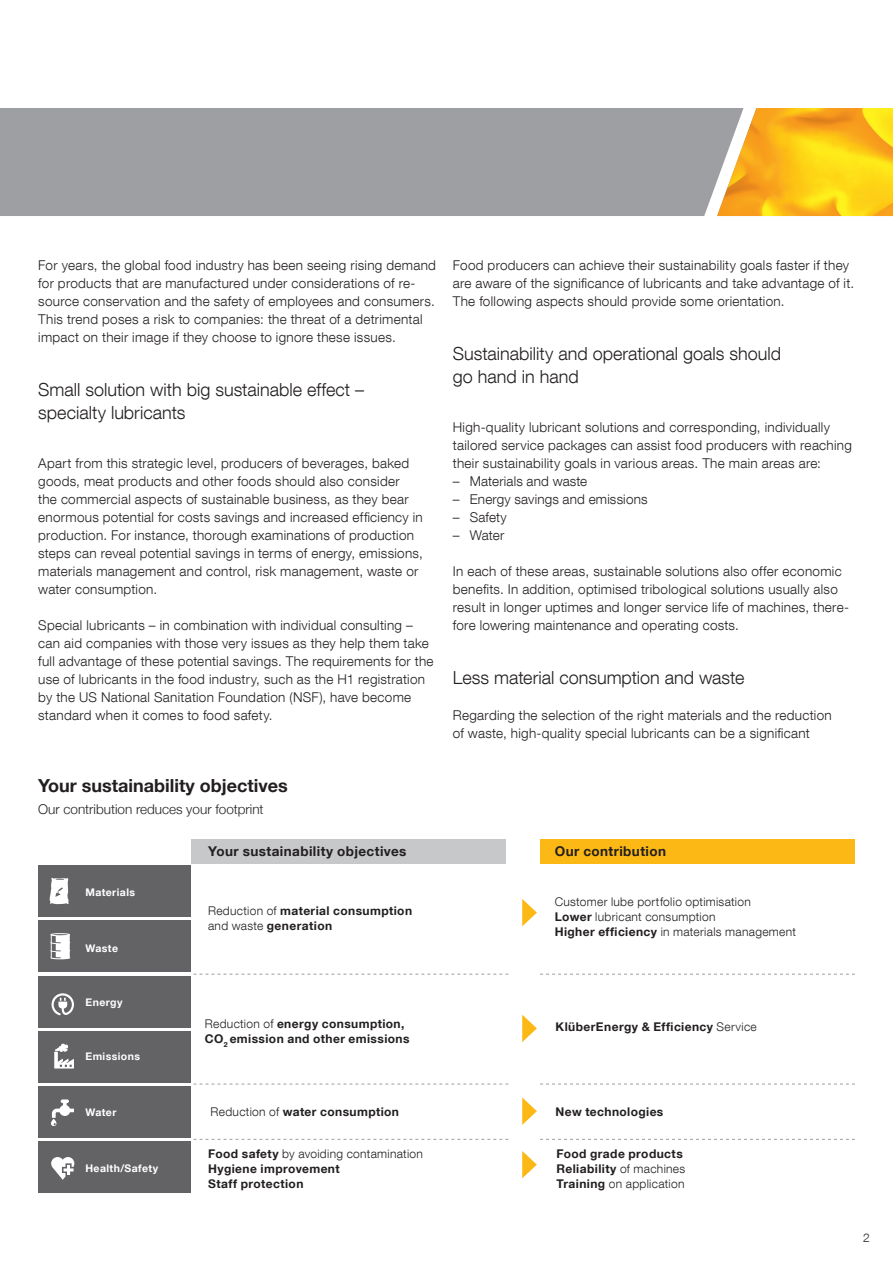
<style>
.page{position:relative;width:893px;height:1263px;background:#fff}
.page>*{position:absolute;margin:0;border:0;box-sizing:border-box;transform-origin:0 0}
.t1{font:300 18px/22.5px "Helvetica Neue LT Com";color:#231f20}
.t2{font:700 18px "Helvetica Neue";color:#231f20}
.t3{font:300 13.5px/18px "Helvetica Neue LT Com";letter-spacing:.02em;color:#231f20}
.t4{font:700 13.5px "Helvetica Neue LT Com";letter-spacing:.03em;color:#231f20}
.t5{font:300 13.5px "Helvetica Neue";color:#231f20}
.t6{font:700 12px/15px "Helvetica Neue LT Com";letter-spacing:.035em;color:#231f20}
.t7{font:300 12px/15px "Helvetica Neue LT Com";letter-spacing:.025em;color:#231f20}
.t8{font:700 10.5px "Helvetica Neue LT Com";letter-spacing:.04em;color:#fff}
.s1{font-weight:700}
.s2{font-weight:300}
</style>
<div class="page">
<div style="left:0;top:108px;width:717px;height:108px;background:#9d9fa2"></div>
<img style="left:717px;top:108px;width:176px;height:108px">
<div style="left:191px;top:839px;width:315px;height:25px;background:#c7c8ca"></div>
<div style="left:540px;top:839px;width:315px;height:25px;background:#fcb814"></div>
<div style="left:38px;top:865px;width:153px;height:51px;background:#636366"></div>
<div style="left:38px;top:921px;width:153px;height:51px;background:#636366"></div>
<div style="left:38px;top:976px;width:153px;height:51px;background:#636366"></div>
<div style="left:38px;top:1031px;width:153px;height:51px;background:#636366"></div>
<div style="left:38px;top:1086px;width:153px;height:51px;background:#636366"></div>
<div style="left:38px;top:1142px;width:153px;height:51px;background:#636366"></div>
<svg style="left:52px;top:993px;width:22px;height:22px"></svg>
<svg style="left:54px;top:1044px;width:20px;height:24px"></svg>
<svg style="left:51px;top:1099px;width:23px;height:27px"></svg>
<svg style="left:51px;top:1157px;width:23px;height:23px"></svg>
<svg style="left:50px;top:933px;width:20px;height:26px"></svg>
<svg style="left:49px;top:877px;width:20px;height:28px"></svg>
<svg style="left:522px;top:899px;width:15px;height:27px"></svg>
<svg style="left:522px;top:1015px;width:15px;height:27px"></svg>
<svg style="left:522px;top:1097px;width:15px;height:28px"></svg>
<svg style="left:522px;top:1151px;width:15px;height:27px"></svg>
<svg style="left:193px;top:974px;width:315px;height:1px"></svg>
<svg style="left:540px;top:974px;width:315px;height:1px"></svg>
<svg style="left:193px;top:1084px;width:315px;height:1px"></svg>
<svg style="left:540px;top:1084px;width:315px;height:1px"></svg>
<svg style="left:193px;top:1139px;width:315px;height:1px"></svg>
<svg style="left:540px;top:1139px;width:315px;height:1px"></svg>
<p class="t3" style="left:38px;top:256px;width:399px">For years, the global food industry has been seeing rising demand for products that are manufactured under considerations of re&shy;source conservation and the safety of employees and consumers.<br>This trend poses a risk to companies: the threat of a detrimental impact on their image if they choose to ignore these issues.</p>
<h1 class="t1" style="left:38px;top:378px;width:327px">Small solution with big sustainable effect – specialty lubricants</h1>
<p class="t3" style="left:38px;top:454px;width:386px">Apart from this strategic level, producers of beverages, baked goods, meat products and other foods should also consider<br>the commercial aspects of sustainable business, as they bear enormous potential for costs savings and increased efficiency in production. For instance, thorough examinations of production steps can reveal potential savings in terms of energy, emissions, materials management and control, risk management, waste or water consumption.</p>
<p class="t3" style="left:38px;top:616px;width:397px">Special lubricants – in combination with individual consulting – can aid companies with those very issues as they help them take full advantage of these potential savings. The requirements for the use of lubricants in the food industry, such as the H1 registration by the US National Sanitation Foundation (NSF), have become standard when it comes to food safety.</p>
<h1 class="t2" style="left:38px;top:771px;width:251px">Your sustainability objectives</h1>
<p class="t5" style="left:38px;top:801px;width:227px">Our contribution reduces your footprint</p>
<p class="t3" style="left:453px;top:256px;width:403px">Food producers can achieve their sustainability goals faster if they are aware of the significance of lubricants and take advantage of it.<br>The following aspects should provide some orientation.</p>
<h1 class="t1" style="left:453px;top:342px;width:330px">Sustainability and operational goals should go hand in hand</h1>
<p class="t3" style="left:453px;top:418px;width:400px">High-quality lubricant solutions and corresponding, individually tailored service packages can assist food producers with reaching their sustainability goals in various areas. The main areas are:</p>
<p class="t3" style="left:453px;top:472px;width:136px">– Materials and waste</p>
<p class="t3" style="left:453px;top:490px;width:196px">– Energy savings and emissions</p>
<p class="t3" style="left:453px;top:508px;width:55px">– Safety</p>
<p class="t3" style="left:453px;top:526px;width:53px">– Water</p>
<p class="t3" style="left:453px;top:562px;width:398px">In each of these areas, sustainable solutions also offer economic benefits. In addition, optimised tribological solutions usually also result in longer uptimes and longer service life of machines, there&shy;fore lowering maintenance and operating costs.</p>
<h1 class="t1" style="left:453px;top:666px;width:293px">Less material consumption and waste</h1>
<p class="t3" style="left:453px;top:706px;width:380px">Regarding the selection of the right materials and the reduction of waste, high-quality special lubricants can be a significant</p>
<p class="t8" style="left:85px;top:885px;width:51px">Materials</p>
<p class="t8" style="left:85px;top:942px;width:34px">Waste</p>
<p class="t8" style="left:85px;top:995px;width:39px">Energy</p>
<p class="t8" style="left:85px;top:1049px;width:56px">Emissions</p>
<p class="t4" style="left:208px;top:842px;width:200px">Your sustainability objectives</p>
<p class="t4" style="left:555px;top:842px;width:113px">Our contribution</p>
<p class="t7" style="left:555px;top:894px;width:243px">Customer lube portfolio optimisation<br><span class="s1">Lower</span> lubricant consumption<br><span class="s1">Higher efficiency</span> in materials management</p>
<p class="t6" style="left:208px;top:903px;width:206px"><span class="s2">Reduction of</span> material consumption <span class="s2">and waste</span> generation</p>
<p class="t6" style="left:205px;top:1015px;width:206px"><span class="s2">Reduction of</span> energy consumption,<br>CO<sub>2</sub> emission and other emissions</p>
<p class="t6" style="left:556px;top:1019px;width:203px">KlüberEnergy &amp; Efficiency <span class="s2">Service</span></p>
<p class="t8" style="left:85px;top:1106px;width:33px">Water</p>
<p class="t8" style="left:85px;top:1161px;width:74px">Health/Safety</p>
<p class="t6" style="left:211px;top:1104px;width:190px"><span class="s2">Reduction of</span> water consumption</p>
<p class="t6" style="left:556px;top:1104px;width:109px">New technologies</p>
<p class="t6" style="left:556px;top:1146px;width:130px">Food grade products<br>Reliability <span class="s2">of machines<br></span>Training <span class="s2">on application</span></p>
<p class="t6" style="left:208px;top:1146px;width:216px">Food safety <span class="s2">by avoiding contamination<br></span>Hygiene improvement<br>Staff protection</p>
<p class="t7" style="left:863px;top:1230px;width:8px">2</p>
</div>
